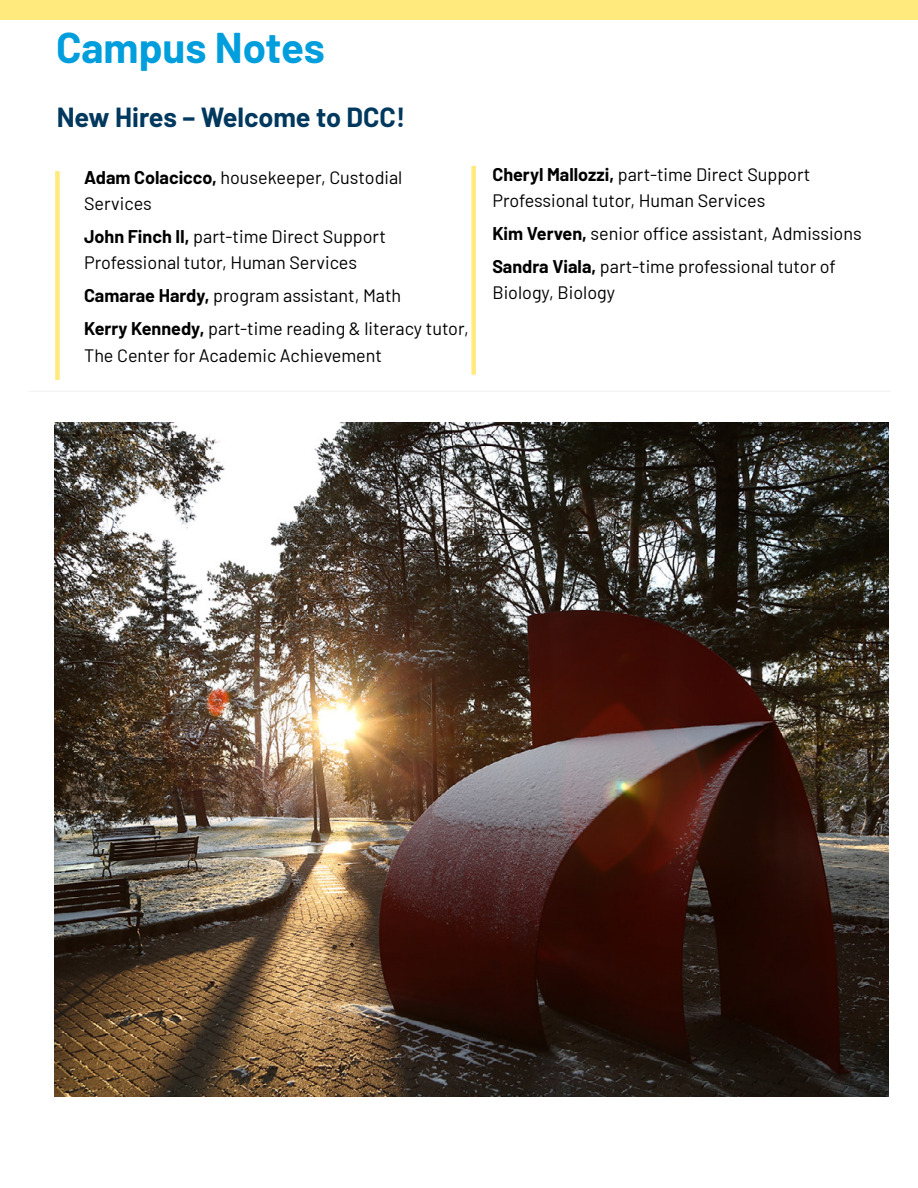
<style>
.page{position:relative;width:918px;height:1188px;background:#fff}
.page>*{position:absolute;margin:0;border:0;box-sizing:border-box;transform-origin:0 0}
.t1{font:700 42px "Barlow";color:#009edc}
.t2{font:700 27px "Barlow";color:#01385e}
.t3{font:18px/26.2px "Barlow";color:#000}
.s1{font-weight:700}
</style>
<div class="page">
<div style="left:471px;top:166px;width:5px;height:209px;background:#ffea7d"></div>
<div style="left:55px;top:171px;width:5px;height:209px;background:#ffea7d"></div>
<hr style="left:28px;top:390px;width:863px;height:2px;background:#f4f6f5">
<div style="left:0;top:0;width:918px;height:20px;background:#ffea7d"></div>
<img style="left:54px;top:423px;width:835px;height:673px">
<h1 class="t1" style="left:56px;top:17px;width:271px">Campus Notes</h1>
<h2 class="t2" style="left:57px;top:97px;width:350px">New Hires – Welcome to DCC!</h2>
<p class="t3" style="left:84px;top:163px;width:320px"><span class="s1">Adam Colacicco,</span> housekeeper, Custodial<br>Services</p>
<p class="t3" style="left:84px;top:222px;width:303px"><span class="s1">John Finch II,</span> part-time Direct Support<br>Professional tutor, Human Services</p>
<p class="t3" style="left:84px;top:278px;width:386px;line-height:33px"><span class="s1">Camarae Hardy,</span> program assistant, Math<br><span class="s1">Kerry Kennedy,</span> part-time reading &amp; literacy tutor,</p>
<p class="t3" style="left:84px;top:341px;width:300px">The Center for Academic Achievement</p>
<p class="t3" style="left:492px;top:160px;width:320px"><span class="s1">Cheryl Mallozzi,</span> part-time Direct Support<br>Professional tutor, Human Services</p>
<p class="t3" style="left:492px;top:216px;width:371px;line-height:33px"><span class="s1">Kim Verven,</span> senior office assistant, Admissions<br><span class="s1">Sandra Viala,</span> part-time professional tutor of</p>
<p class="t3" style="left:492px;top:278px;width:124px">Biology, Biology</p>
</div>
